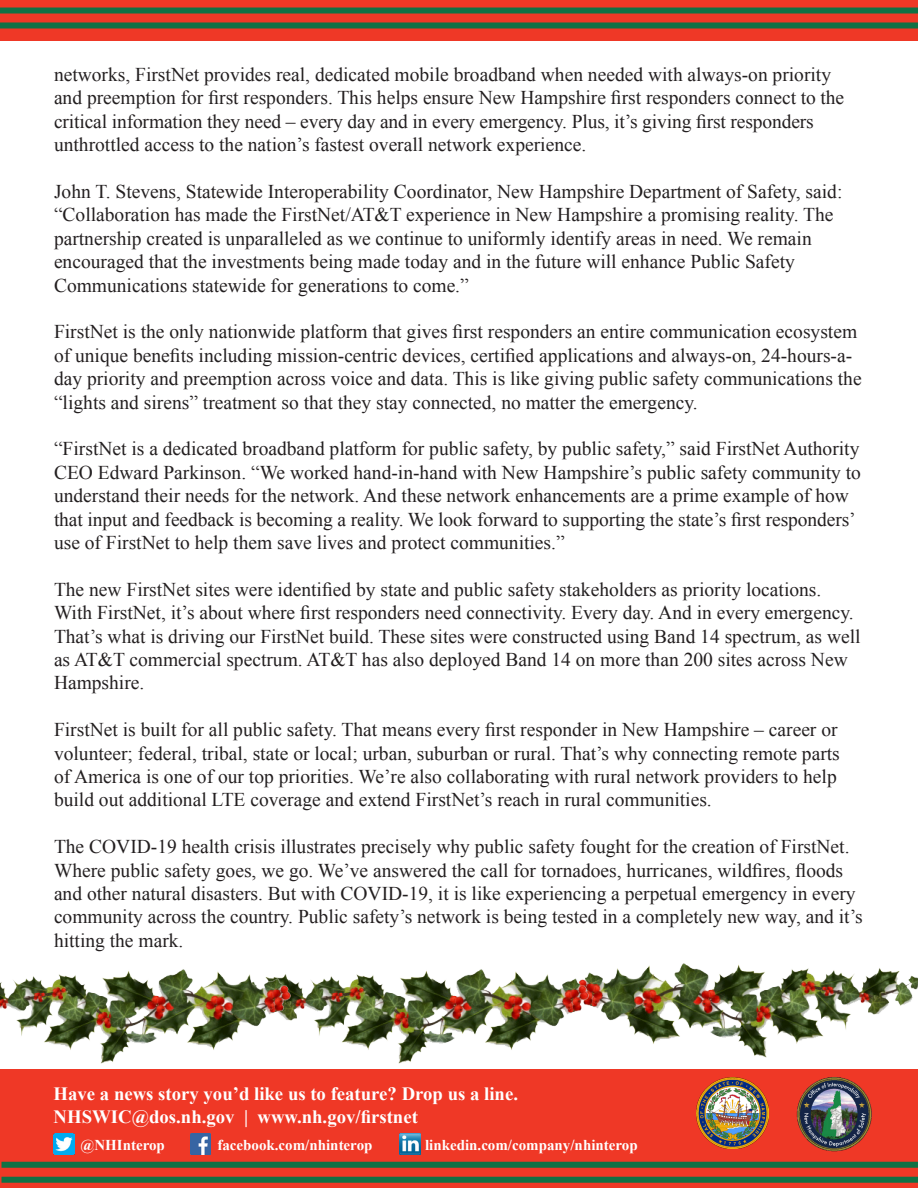
<style>
.page{position:relative;width:918px;height:1188px;background:#fff}
.page>*{position:absolute;margin:0;border:0;box-sizing:border-box;transform-origin:0 0}
.t1{font:19.5px/23.4px "Times New Roman";color:#231f20}
.t2{font:700 18.75px "Times New Roman";color:#fff}
.t3{font:700 15px "Times New Roman";color:#fff}
</style>
<div class="page">
<div style="left:0;top:1069px;width:918px;height:119px;background:#ef3826"></div>
<img style="left:697px;top:1078px;width:71px;height:71px">
<img style="left:190px;top:1134px;width:20px;height:20px">
<img style="left:54px;top:1133px;width:20px;height:21px">
<img style="left:400px;top:1134px;width:21px;height:21px">
<div style="left:0;top:0;width:917px;height:40px;background:#ef3826"></div>
<div style="left:0;top:8px;width:918px;height:6px;background:#117145"></div>
<div style="left:0;top:22px;width:918px;height:6px;background:#117145"></div>
<div style="left:2px;top:1162px;width:916px;height:6px;background:#117145"></div>
<div style="left:2px;top:1177px;width:916px;height:6px;background:#117145"></div>
<img style="left:796px;top:1077px;width:76px;height:75px">
<img style="left:596px;top:963px;width:322px;height:95px">
<img style="left:298px;top:969px;width:298px;height:95px">
<img style="left:0;top:969px;width:298px;height:95px">
<p class="t1" style="left:54px;top:62px;width:779px">networks, FirstNet provides real, dedicated mobile broadband when needed with always-on priority</p>
<p class="t1" style="left:54px;top:86px;width:792px">and preemption for first responders. This helps ensure New Hampshire first responders connect to the critical information they need – every day and in every emergency. Plus, it’s giving first responders</p>
<p class="t1" style="left:54px;top:133px;width:534px">unthrottled access to the nation’s fastest overall network experience.</p>
<p class="t1" style="left:54px;top:179px;width:790px">John T. Stevens, Statewide Interoperability Coordinator, New Hampshire Department of Safety, said: “Collaboration has made the FirstNet/AT&amp;T experience in New Hampshire a promising reality. The partnership created is unparalleled as we continue to uniformly identify areas in need. We remain</p>
<p class="t1" style="left:54px;top:250px;width:742px">encouraged that the investments being made today and in the future will enhance Public Safety</p>
<p class="t1" style="left:54px;top:273px;width:416px">Communications statewide for generations to come.”</p>
<p class="t1" style="left:54px;top:320px;width:809px">FirstNet is the only nationwide platform that gives first responders an entire communication ecosystem of unique benefits including mission-centric devices, certified applications and always-on, 24-hours-a&shy;day priority and preemption across voice and data. This is like giving public safety communications the “lights and sirens” treatment so that they stay connected, no matter the emergency.</p>
<p class="t1" style="left:54px;top:437px;width:808px">“FirstNet is a dedicated broadband platform for public safety, by public safety,” said FirstNet Authority CEO Edward Parkinson. “We worked hand-in-hand with New Hampshire’s public safety community to understand their needs for the network. And these network enhancements are a prime example of how that input and feedback is becoming a reality. We look forward to supporting the state’s first responders’ use of FirstNet to help them save lives and protect communities.”</p>
<p class="t1" style="left:54px;top:577px;width:808px">The new FirstNet sites were identified by state and public safety stakeholders as priority locations.<br>With FirstNet, it’s about where first responders need connectivity. Every day. And in every emergency.<br>That’s what is driving our FirstNet build. These sites were constructed using Band 14 spectrum, as well as AT&amp;T commercial spectrum. AT&amp;T has also deployed Band 14 on more than 200 sites across New Hampshire.</p>
<p class="t1" style="left:54px;top:718px;width:787px">FirstNet is built for all public safety. That means every first responder in New Hampshire – career or volunteer; federal, tribal, state or local; urban, suburban or rural. That’s why connecting remote parts</p>
<p class="t1" style="left:54px;top:764px;width:784px">of America is one of our top priorities. We’re also collaborating with rural network providers to help build out additional LTE coverage and extend FirstNet’s reach in rural communities.</p>
<p class="t1" style="left:54px;top:835px;width:810px">The COVID-19 health crisis illustrates precisely why public safety fought for the creation of FirstNet.<br>Where public safety goes, we go. We’ve answered the call for tornadoes, hurricanes, wildfires, floods and other natural disasters. But with COVID-19, it is like experiencing a perpetual emergency in every community across the country. Public safety’s network is being tested in a completely new way, and it’s hitting the mark.</p>
<p class="t2" style="left:54px;top:1081px;width:466px">Have a news story you’d like us to feature? Drop us a line.</p>
<p class="t2" style="left:54px;top:1103px;width:366px">NHSWIC@dos.nh.gov | www.nh.gov/firstnet</p>
<p class="t3" style="left:80px;top:1135px;width:86px">@NHInterop</p>
<p class="t3" style="left:217px;top:1135px;width:157px">facebook.com/nhinterop</p>
<p class="t3" style="left:425px;top:1135px;width:214px">linkedin.com/company/nhinterop</p>
</div>
